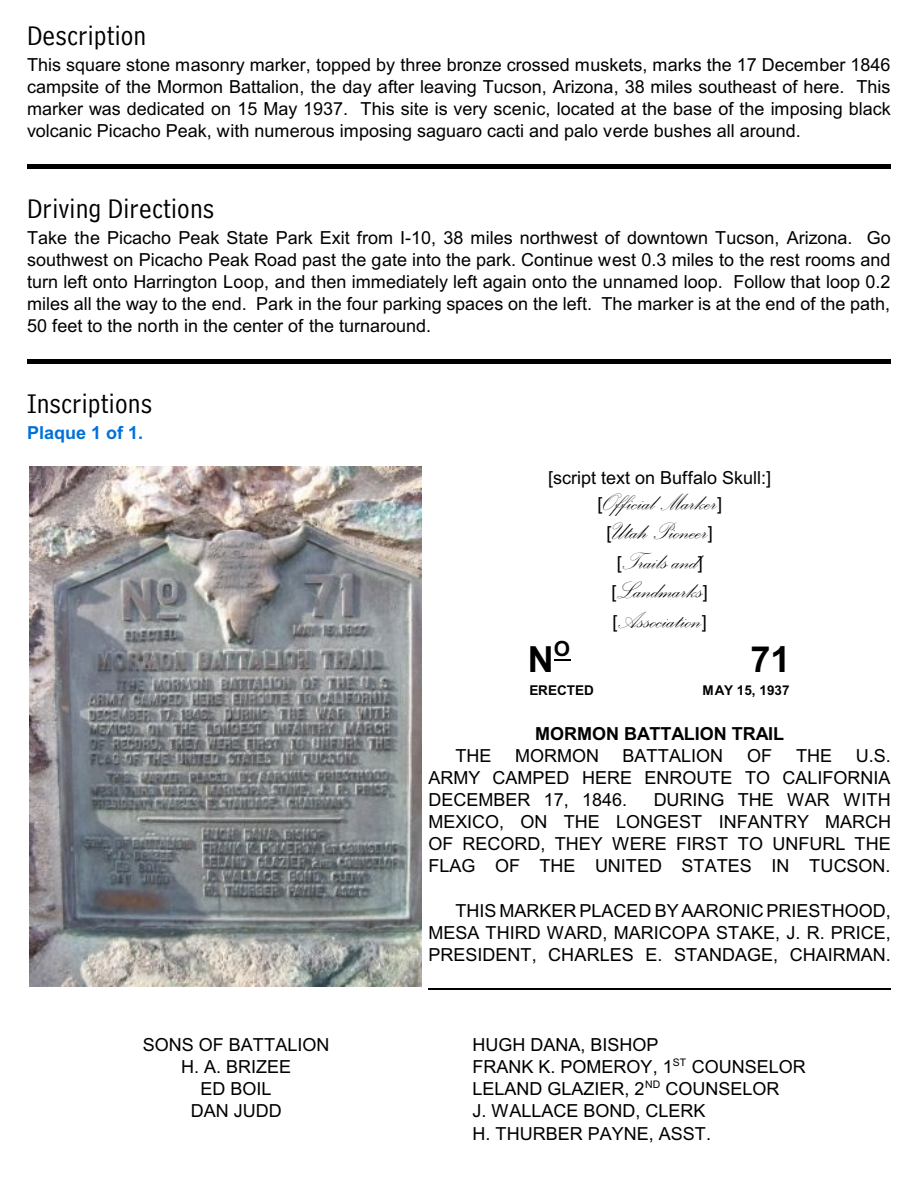
<style>
.page{position:relative;width:918px;height:1188px;background:#fff}
.page>*{position:absolute;margin:0;border:0;box-sizing:border-box;transform-origin:0 0}
.t1{font:700 36px "Arial";color:#000}
.t2{font:italic 30px/29.5px "Palace Script";color:#000;text-align:center}
.t3{font:28.5px "Bell Centennial BT Address";letter-spacing:.005em;color:#000}
.t4{font:18px/22.2px "Arial";color:#000;text-align:justify}
.t5{font:700 18px "Arial";color:#000}
.t6{font:700 18px "Arial";color:#0070db}
.t7{font:700 13.5px "Arial";color:#000}
.s1{font-family:"Arial";font-style:normal;font-size:18px}
</style>
<div class="page">
<img style="left:30px;top:466px;width:392px;height:520px">
<svg style="left:554px;top:659px;width:16px;height:2px"></svg>
<hr style="left:27px;top:165px;width:864px;height:4px;background:#000">
<hr style="left:27px;top:360px;width:864px;height:4px;background:#000">
<hr style="left:428px;top:988px;width:463px;height:2px;background:#000">
<h3 class="t3" style="left:27px;top:24px;width:121px">Description</h3>
<p class="t4" style="left:27px;top:55px;width:865px">This square stone masonry marker, topped by three bronze crossed muskets, marks the 17 December 1846 campsite of the Mormon Battalion, the day after leaving Tucson, Arizona, 38 miles southeast of here. This marker was dedicated on 15 May 1937. This site is very scenic, located at the base of the imposing black volcanic Picacho Peak, with numerous imposing saguaro cacti and palo verde bushes all around.</p>
<h3 class="t3" style="left:27px;top:197px;width:189px">Driving Directions</h3>
<p class="t4" style="left:27px;top:228px;width:865px">Take the Picacho Peak State Park Exit from I-10, 38 miles northwest of downtown Tucson, Arizona. Go southwest on Picacho Peak Road past the gate into the park. Continue west 0.3 miles to the rest rooms and turn left onto Harrington Loop, and then immediately left again onto the unnamed loop. Follow that loop 0.2 miles all the way to the end. Park in the four parking spaces on the left. The marker is at the end of the path, 50 feet to the north in the center of the turnaround.</p>
<h3 class="t3" style="left:27px;top:391px;width:127px">Inscriptions</h3>
<p class="t6" style="left:27px;top:426px;width:118px">Plaque 1 of 1.</p>
<p class="t4" style="left:548px;top:468px;width:224px">[script text on Buffalo Skull:]</p>
<h2 class="t2" style="left:597px;top:484px;width:126px"><span class="s1">[</span>Official Marker<span class="s1">] [</span>Utah Pioneer<span class="s1">] [</span>Trails and<span class="s1">] [</span>Landmarks<span class="s1">] [</span>Association<span class="s1">]</span></h2>
<h1 class="t1" style="left:528px;top:645px;width:44px">N<sup>O</sup></h1>
<h1 class="t1" style="left:751px;top:645px;width:42px">71</h1>
<p class="t7" style="left:529px;top:686px;width:66px">ERECTED</p>
<p class="t7" style="left:703px;top:686px;width:88px">MAY 15, 1937</p>
<p class="t5" style="left:535px;top:727px;width:251px">MORMON BATTALION TRAIL</p>
<p class="t4" style="left:455px;top:746px;width:38px">THE</p>
<p class="t4" style="left:515px;top:746px;width:85px">MORMON</p>
<p class="t4" style="left:623px;top:746px;width:102px">BATTALION</p>
<p class="t4" style="left:747px;top:746px;width:27px">OF</p>
<p class="t4" style="left:796px;top:746px;width:38px">THE</p>
<p class="t4" style="left:428px;top:746px;width:464px;text-indent:428px">U.S.<br>ARMY CAMPED HERE ENROUTE TO CALIFORNIA DECEMBER 17, 1846.</p>
<p class="t4" style="left:428px;top:790px;width:464px;text-indent:225px">DURING THE WAR WITH MEXICO, ON THE LONGEST INFANTRY MARCH OF RECORD, THEY WERE FIRST TO UNFURL THE FLAG OF THE UNITED STATES IN TUCSON.</p>
<p class="t4" style="left:428px;top:901px;width:464px;text-indent:27px">THIS MARKER PLACED BY AARONIC PRIESTHOOD, MESA THIRD WARD, MARICOPA STAKE, J. R. PRICE, PRESIDENT, CHARLES E. STANDAGE, CHAIRMAN.</p>
<p class="t4" style="left:143px;top:1035px;width:188px;text-align:center">SONS OF BATTALION<br>H. A. BRIZEE<br>ED BOIL<br>DAN JUDD</p>
<p class="t4" style="left:472px;top:1035px;width:335px;text-align:left">HUGH DANA, BISHOP<br>FRANK K. POMEROY, 1<sup>ST</sup> COUNSELOR<br>LELAND GLAZIER, 2<sup>ND</sup> COUNSELOR<br>J. WALLACE BOND, CLERK<br>H. THURBER PAYNE, ASST.</p>
</div>
